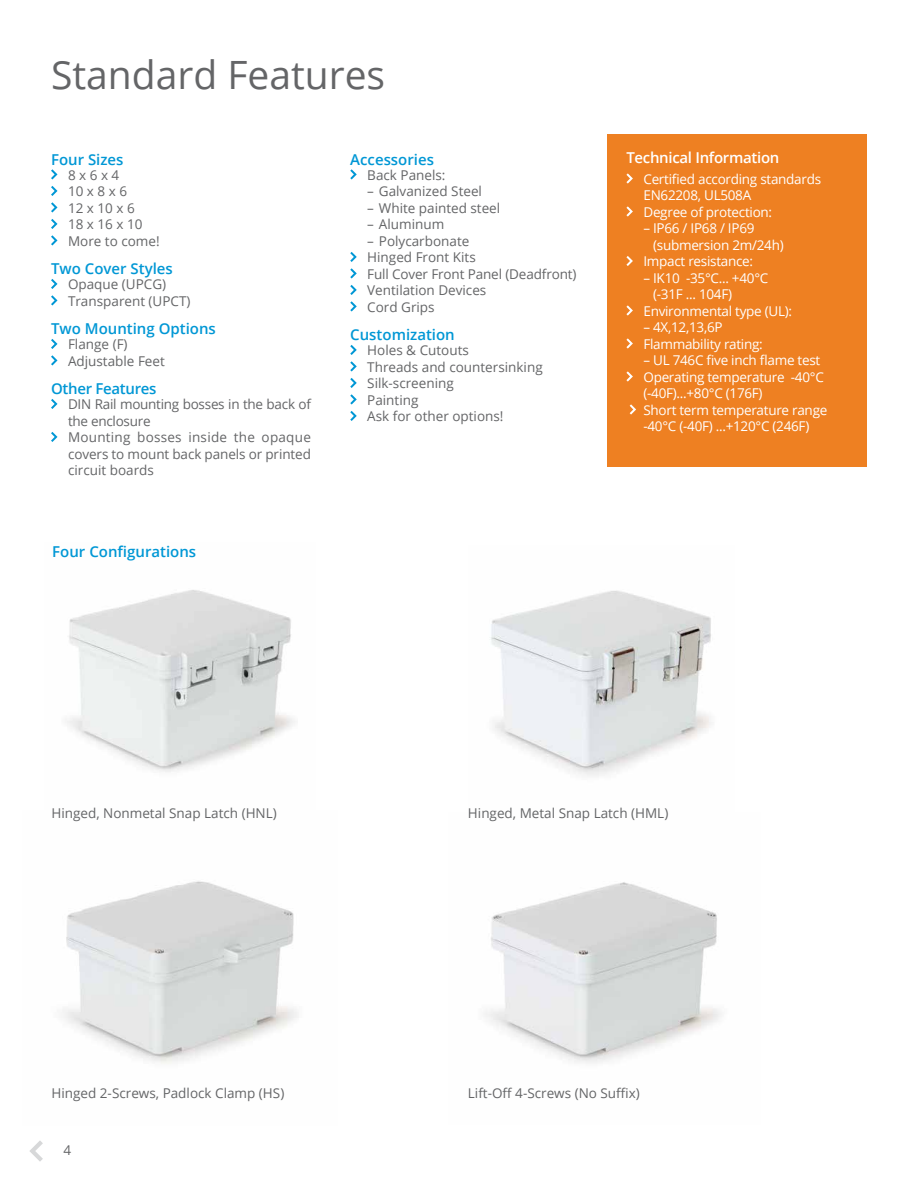
<style>
.page{position:relative;width:918px;height:1188px;background:#fff}
.page>*{position:absolute;margin:0;border:0;box-sizing:border-box;transform-origin:0 0}
.t1{font:39px "Open Sans";color:#646567}
.t2{font:600 15px "Open Sans";color:#0097d5}
.t3{font:600 15px "Open Sans";letter-spacing:-.02em;color:#fff}
.t4{font:600 15px "Open Sans";letter-spacing:-.02em;color:#0097d5}
.t5{font:13.5px/16.5px "Open Sans";color:#646567}
.t6{font:13.5px/16.5px "Open Sans";letter-spacing:-.02em;color:#fff}
</style>
<div class="page">
<svg style="left:30px;top:1141px;width:13px;height:20px"></svg>
<img style="left:67px;top:590px;width:228px;height:182px">
<img style="left:62px;top:881px;width:236px;height:183px">
<img style="left:491px;top:590px;width:221px;height:186px">
<img style="left:484px;top:882px;width:238px;height:181px">
<div style="left:607px;top:134px;width:260px;height:332px;background:#ee8022"></div>
<svg style="left:51px;top:169px;width:7px;height:11px"></svg>
<svg style="left:51px;top:186px;width:7px;height:10px"></svg>
<svg style="left:51px;top:202px;width:7px;height:11px"></svg>
<svg style="left:51px;top:219px;width:7px;height:10px"></svg>
<svg style="left:51px;top:235px;width:7px;height:11px"></svg>
<svg style="left:51px;top:279px;width:7px;height:10px"></svg>
<svg style="left:51px;top:295px;width:7px;height:11px"></svg>
<svg style="left:51px;top:339px;width:7px;height:10px"></svg>
<svg style="left:51px;top:355px;width:7px;height:11px"></svg>
<svg style="left:51px;top:399px;width:7px;height:10px"></svg>
<svg style="left:51px;top:432px;width:7px;height:10px"></svg>
<svg style="left:626px;top:173px;width:7px;height:11px"></svg>
<svg style="left:626px;top:206px;width:7px;height:11px"></svg>
<svg style="left:626px;top:256px;width:7px;height:10px"></svg>
<svg style="left:626px;top:305px;width:7px;height:11px"></svg>
<svg style="left:626px;top:338px;width:7px;height:11px"></svg>
<svg style="left:626px;top:371px;width:7px;height:11px"></svg>
<svg style="left:630px;top:404px;width:6px;height:11px"></svg>
<svg style="left:350px;top:169px;width:7px;height:11px"></svg>
<svg style="left:350px;top:252px;width:7px;height:10px"></svg>
<svg style="left:350px;top:268px;width:7px;height:11px"></svg>
<svg style="left:350px;top:285px;width:7px;height:10px"></svg>
<svg style="left:350px;top:301px;width:7px;height:11px"></svg>
<svg style="left:350px;top:345px;width:7px;height:10px"></svg>
<svg style="left:350px;top:361px;width:7px;height:11px"></svg>
<svg style="left:350px;top:378px;width:7px;height:10px"></svg>
<svg style="left:350px;top:394px;width:7px;height:11px"></svg>
<svg style="left:350px;top:411px;width:7px;height:10px"></svg>
<h1 class="t1" style="left:51px;top:48px;width:336px">Standard Features</h1>
<p class="t2" style="left:51px;top:149px;width:74px">Four Sizes</p>
<p class="t5" style="left:68px;top:166px;width:93px">8 x 6 x 4<br>10 x 8 x 6<br>12 x 10 x 6<br>18 x 16 x 10<br>More to come!</p>
<p class="t2" style="left:51px;top:258px;width:123px">Two Cover Styles</p>
<p class="t5" style="left:68px;top:276px;width:124px">Opaque (UPCG)<br>Transparent (UPCT)</p>
<p class="t2" style="left:51px;top:318px;width:166px">Two Mounting Options</p>
<p class="t5" style="left:68px;top:336px;width:98px">Flange (F)<br>Adjustable Feet</p>
<p class="t4" style="left:51px;top:378px;width:107px">Other Features</p>
<p class="t5" style="left:68px;top:396px;width:245px">DIN Rail mounting bosses in the back of the enclosure<br>Mounting bosses inside the opaque covers to mount back panels or printed circuit boards</p>
<p class="t2" style="left:52px;top:541px;width:145px">Four Configurations</p>
<p class="t2" style="left:350px;top:149px;width:85px">Accessories</p>
<p class="t5" style="left:367px;top:166px;width:80px">Back Panels:</p>
<p class="t5" style="left:367px;top:183px;width:116px">– Galvanized Steel</p>
<p class="t5" style="left:367px;top:199px;width:135px">– White painted steel</p>
<p class="t5" style="left:367px;top:216px;width:78px">– Aluminum</p>
<p class="t5" style="left:367px;top:232px;width:211px">– Polycarbonate<br>Hinged Front Kits<br>Full Cover Front Panel (Deadfront)<br>Ventilation Devices<br>Cord Grips</p>
<p class="t2" style="left:350px;top:324px;width:106px">Customization</p>
<p class="t5" style="left:367px;top:342px;width:177px">Holes &amp; Cutouts<br>Threads and countersinking<br>Silk-screening<br>Painting<br>Ask for other options!</p>
<p class="t3" style="left:626px;top:147px;width:154px">Technical Information</p>
<p class="t6" style="left:643px;top:170px;width:179px">Certified according standards<br>EN62208, UL508A<br>Degree of protection:</p>
<p class="t6" style="left:643px;top:220px;width:113px">– IP66 / IP68 / IP69</p>
<p class="t6" style="left:653px;top:236px;width:132px">(submersion 2m/24h)</p>
<p class="t6" style="left:643px;top:253px;width:111px">Impact resistance:</p>
<p class="t6" style="left:643px;top:269px;width:126px">– IK10 -35°C... +40°C</p>
<p class="t6" style="left:653px;top:286px;width:80px">(-31F ... 104F)</p>
<p class="t6" style="left:643px;top:302px;width:150px">Environmental type (UL):</p>
<p class="t6" style="left:643px;top:319px;width:121px">– 4X,12,13,6P<br>Flammability rating:</p>
<p class="t6" style="left:643px;top:352px;width:185px">– UL 746C five inch flame test<br>Operating temperature -40°C (-40F)...+80°C (176F)<br>Short term temperature range -40°C (-40F) ...+120°C (246F)</p>
<p class="t5" style="left:52px;top:804px;width:227px">Hinged, Nonmetal Snap Latch (HNL)</p>
<p class="t5" style="left:52px;top:1084px;width:234px">Hinged 2-Screws, Padlock Clamp (HS)</p>
<p class="t5" style="left:63px;top:1142px;width:9px">4</p>
<p class="t5" style="left:468px;top:804px;width:202px">Hinged, Metal Snap Latch (HML)</p>
<p class="t5" style="left:468px;top:1084px;width:173px">Lift-Off 4-Screws (No Suffix)</p>
</div>
